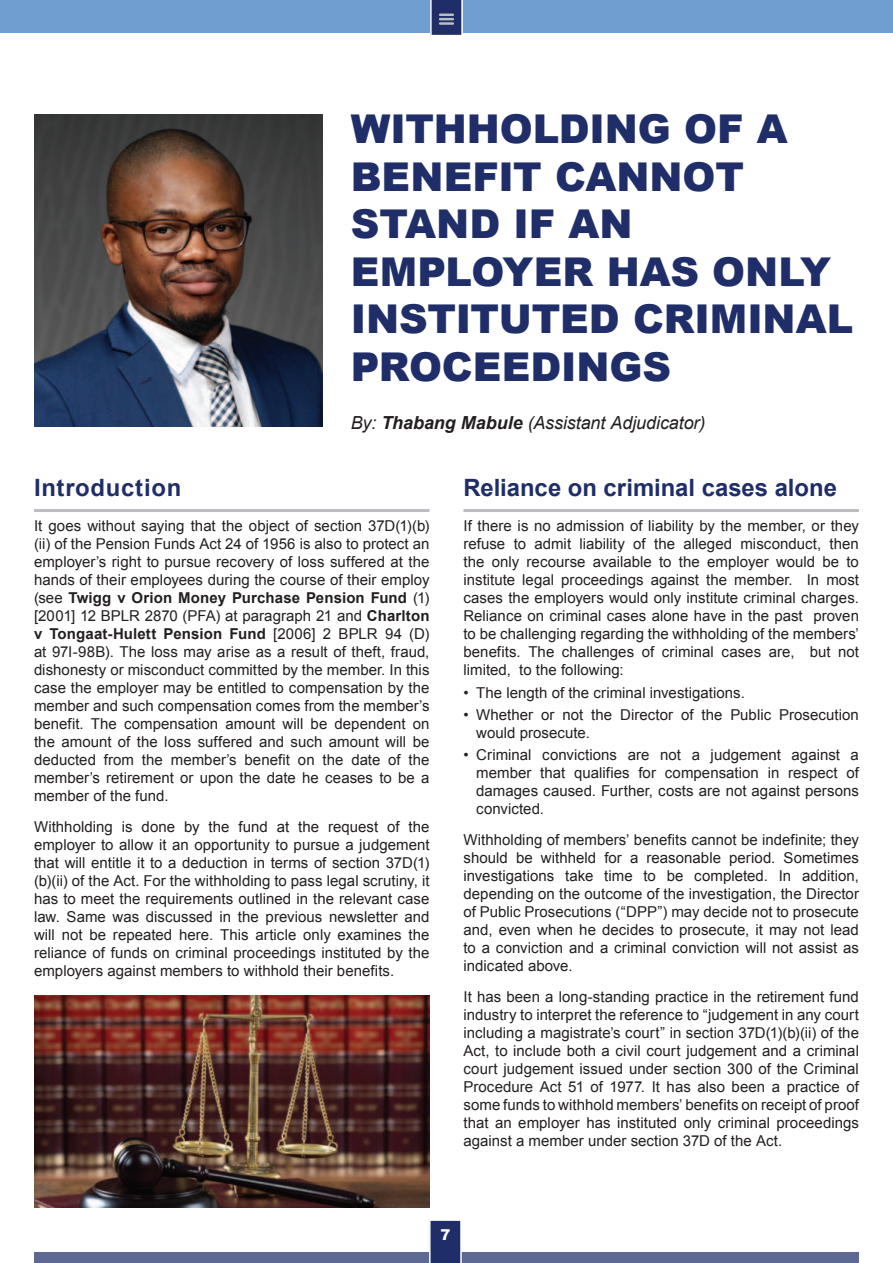
<style>
.page{position:relative;width:893px;height:1263px;background:#fff}
.page>*{position:absolute;margin:0;border:0;box-sizing:border-box;transform-origin:0 0}
.t1{font:900 39.75px/47.7px "Arial";letter-spacing:-.005em;color:#1f2e69}
.t2{font:700 23.85px "Arial";color:#1f2e69}
.t3{font:700 23.85px "Arial";letter-spacing:.03em;color:#1f2e69}
.t4{font:italic 18px "Arial";letter-spacing:-.005em;color:#231f20}
.t5{font:15px/18px "Arial";letter-spacing:.005em;color:#231f20;text-align:justify}
.t6{font:900 15px "Arial";color:#fff}
.s1{font-weight:700}
</style>
<div class="page">
<div style="left:34px;top:1252px;width:825px;height:11px;background:#5e6993"></div>
<div style="left:0;top:0;width:893px;height:32px;background:#719ed1"></div>
<hr style="left:34px;top:509px;width:395px;height:3px;background:#bcbdc0">
<hr style="left:34px;top:1030px;width:395px;height:3px;background:#bcbdc0">
<hr style="left:463px;top:509px;width:396px;height:3px;background:#bcbdc0">
<img style="left:35px;top:114px;width:287px;height:312px">
<img style="left:35px;top:995px;width:394px;height:213px">
<svg style="left:429px;top:1220px;width:33px;height:43px"></svg>
<svg style="left:430px;top:0;width:33px;height:36px"></svg>
<h1 class="t1" style="left:351px;top:105px;width:504px">WITHHOLDING OF A<br>BENEFIT CANNOT<br>STAND IF AN<br>EMPLOYER HAS ONLY<br>INSTITUTED CRIMINAL<br>PROCEEDINGS</h1>
<p class="t4" style="left:351px;top:416px;width:356px">By: <span class="s1">Thabang Mabule</span> (Assistant Adjudicator)</p>
<h2 class="t3" style="left:34px;top:479px;width:149px">Introduction</h2>
<p class="t5" style="left:34px;top:518px;width:397px">It goes without saying that the object of section 37D(1)(b) (ii) of the Pension Funds Act 24 of 1956 is also to protect an employer’s right to pursue recovery of loss suffered at the hands of their employees during the course of their employ (see <span class="s1">Twigg v Orion Money Purchase Pension Fund</span> (1) [2001] 12 BPLR 2870 (PFA) at paragraph 21 and <span class="s1">Charlton v Tongaat-Hulett Pension Fund</span> [2006] 2 BPLR 94 (D) at 97I-98B). The loss may arise as a result of theft, fraud, dishonesty or misconduct committed by the member. In this case the employer may be entitled to compensation by the member and such compensation comes from the member’s benefit. The compensation amount will be dependent on the amount of the loss suffered and such amount will be deducted from the member’s benefit on the date of the member’s retirement or upon the date he ceases to be a member of the fund.</p>
<p class="t5" style="left:34px;top:819px;width:397px">Withholding is done by the fund at the request of the employer to allow it an opportunity to pursue a judgement that will entitle it to a deduction in terms of section 37D(1) (b)(ii) of the Act. For the withholding to pass legal scrutiny, it has to meet the requirements outlined in the relevant case law. Same was discussed in the previous newsletter and will not be repeated here. This article only examines the reliance of funds on criminal proceedings instituted by the employers against members to withhold their benefits.</p>
<h2 class="t2" style="left:463px;top:479px;width:375px">Reliance on criminal cases alone</h2>
<p class="t5" style="left:463px;top:518px;width:397px">If there is no admission of liability by the member, or they refuse to admit liability of the alleged misconduct, then the only recourse available to the employer would be to institute legal proceedings against the member. In most cases the employers would only institute criminal charges.<br>Reliance on criminal cases alone have in the past proven to be challenging regarding the withholding of the members’ benefits. The challenges of criminal cases are, but not limited, to the following:</p>
<p class="t5" style="left:463px;top:685px;width:283px">• The length of the criminal investigations.</p>
<p class="t5" style="left:476px;top:707px;width:384px;text-indent:-13px">• Whether or not the Director of the Public Prosecution would prosecute.</p>
<p class="t5" style="left:476px;top:747px;width:384px;text-indent:-13px">• Criminal convictions are not a judgement against a member that qualifies for compensation in respect of damages caused. Further, costs are not against persons convicted.</p>
<p class="t5" style="left:463px;top:832px;width:397px">Withholding of members’ benefits cannot be indefinite; they should be withheld for a reasonable period. Sometimes investigations take time to be completed. In addition, depending on the outcome of the investigation, the Director of Public Prosecutions (“DPP”) may decide not to prosecute and, even when he decides to prosecute, it may not lead to a conviction and a criminal conviction will not assist as indicated above.</p>
<p class="t5" style="left:463px;top:989px;width:397px">It has been a long-standing practice in the retirement fund industry to interpret the reference to “judgement in any court including a magistrate’s court” in section 37D(1)(b)(ii) of the Act, to include both a civil court judgement and a criminal court judgement issued under section 300 of the Criminal Procedure Act 51 of 1977. It has also been a practice of some funds to withhold members’ benefits on receipt of proof that an employer has instituted only criminal proceedings against a member under section 37D of the Act.</p>
<p class="t6" style="left:440px;top:1226px;width:12px">7</p>
</div>
